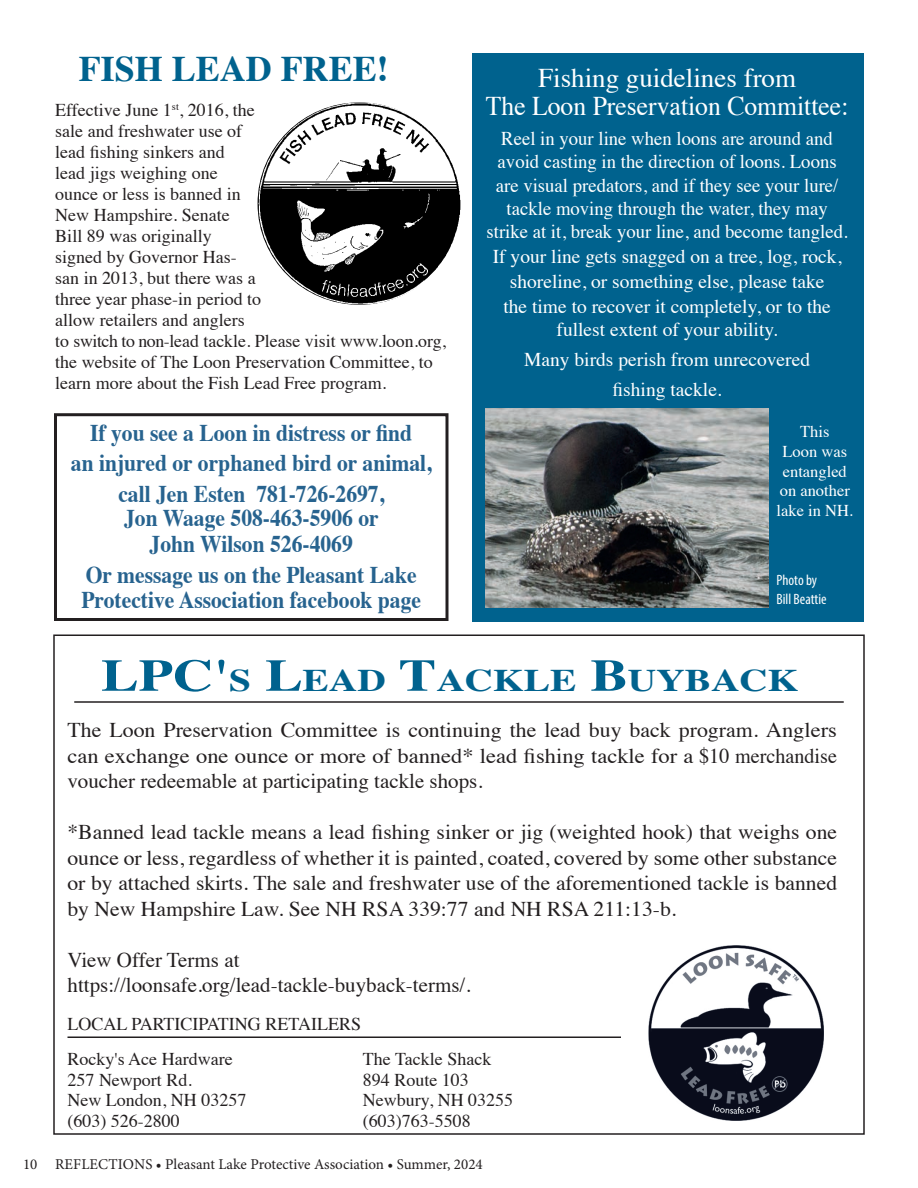
<style>
.page{position:relative;width:918px;height:1188px;background:#fff}
.page>*{position:absolute;margin:0;border:0;box-sizing:border-box;transform-origin:0 0}
.t1{font:700 36px "Times";color:#00628e}
.t2{font:700 31.5px "Times";color:#00628e;scale:1.25 1}
.t3{font:27px/27.8px "Times";color:#fff;text-align:center}
.t4{font:700 24px/30.8px "Times";color:#27638f;text-align:center;scale:.9 1}
.t5{font:21px/25.5px "Times";color:#231f20;text-align:justify}
.t6{font:21px/25.5px "Times";color:#231f20;text-align:justify;scale:1.04 1}
.t7{font:19.5px/23.9px "Times";color:#fff;text-align:center;scale:.96 1}
.t8{font:19.5px/30.2px "Times";color:#fff;text-align:center}
.t9{font:18px/21px "Times";color:#231f20}
.t10{font:16.5px/19.8px "Times";color:#fff;text-align:center}
.t11{font:15px "Minion Pro";color:#231f20}
.t12{font:condensed 15px/18.8px "Myriad Pro";color:#fff}
.s1{font-size:45px}
</style>
<div class="page">
<div style="left:54px;top:413px;width:394px;height:208px;border:3px solid #231f20"></div>
<hr style="left:68px;top:1036px;width:553px;height:2px;background:#231f20">
<img style="left:648px;top:945px;width:176px;height:175px">
<hr style="left:74px;top:701px;width:770px;height:2px;background:#231f20">
<img style="left:258px;top:102px;width:203px;height:203px">
<div style="left:472px;top:53px;width:392px;height:569px;background:#00628e"></div>
<img style="left:486px;top:408px;width:282px;height:200px">
<h1 class="t1" style="left:79px;top:35px;width:312px">FISH LEAD FREE!</h1>
<p class="t9" style="left:55px;top:98px;width:392px">Effective June 1<sup>st</sup>, 2016, the<br>sale and freshwater use of<br>lead fishing sinkers and<br>lead jigs weighing one<br>ounce or less is banned in<br>New Hampshire. Senate<br>Bill 89 was originally<br>signed by Governor Has-<br>san in 2013, but there was a<br>three year phase-in period to<br>allow retailers and anglers<br>to switch to non-lead tackle. Please visit www.loon.org, the website of The Loon Preservation Committee, to learn more about the Fish Lead Free program.</p>
<h3 class="t4" style="left:71px;top:415px;width:402px">If you see a Loon in distress or find<br>an injured or orphaned bird or animal, call Jen Esten 781-726-2697,</h3>
<h3 class="t4" style="left:124px;top:502px;width:284px;line-height:26.2px">Jon Waage 508-463-5906 or<br>John Wilson 526-4069</h3>
<h3 class="t4" style="left:81px;top:560px;width:379px;line-height:24.8px;text-align:left">Or message us on the Pleasant Lake<br>Protective Association facebook page</h3>
<h3 class="t3" style="left:486px;top:62px;width:364px">Fishing guidelines from<br>The Loon Preservation Committee:</h3>
<p class="t7" style="left:487px;top:125px;width:378px">Reel in your line when loons are around and avoid casting in the direction of loons. Loons are visual predators, and if they see your lure/ tackle moving through the water, they may strike at it, break your line, and become tangled.<br>If your line gets snagged on a tree, log, rock, shoreline, or something else, please take<br>the time to recover it completely, or to the fullest extent of your ability.</p>
<p class="t8" style="left:524px;top:343px;width:287px">Many birds perish from unrecovered fishing tackle.</p>
<p class="t10" style="left:777px;top:420px;width:78px">This<br>Loon was entangled on another lake in NH.</p>
<p class="t12" style="left:776px;top:571px;width:52px">Photo by<br>Bill Beattie</p>
<h2 class="t2" style="left:101px;top:650px;width:560px"><span class="s1">LPC'</span>S <span class="s1">L</span>EAD <span class="s1">T</span>ACKLE <span class="s1">B</span>UYBACK</h2>
<p class="t6" style="left:67px;top:716px;width:741px">The Loon Preservation Committee is continuing the lead buy back program. Anglers can exchange one ounce or more of banned* lead fishing tackle for a $10 merchandise voucher redeemable at participating tackle shops.</p>
<p class="t5" style="left:68px;top:818px;width:771px">*Banned lead tackle means a lead fishing sinker or jig (weighted hook) that weighs one ounce or less, regardless of whether it is painted, coated, covered by some other substance or by attached skirts. The sale and freshwater use of the aforementioned tackle is banned by New Hampshire Law. See NH RSA 339:77 and NH RSA 211:13-b.</p>
<p class="t5" style="left:68px;top:945px;width:405px">View Offer Terms at https://loonsafe.org/lead-tackle-buyback-terms/.</p>
<p class="t9" style="left:68px;top:1005px;width:295px;line-height:35.1px">LOCAL PARTICIPATING RETAILERS<br>Rocky's Ace Hardware</p>
<p class="t9" style="left:68px;top:1068px;width:180px">257 Newport Rd.<br>New London, NH 03257 (603) 526-2800</p>
<p class="t9" style="left:363px;top:1047px;width:152px">The Tackle Shack<br>894 Route 103<br>Newbury, NH 03255 (603)763-5508</p>
<p class="t11" style="left:23px;top:1154px;width:461px">10 REFLECTIONS • Pleasant Lake Protective Association • Summer, 2024</p>
</div>
